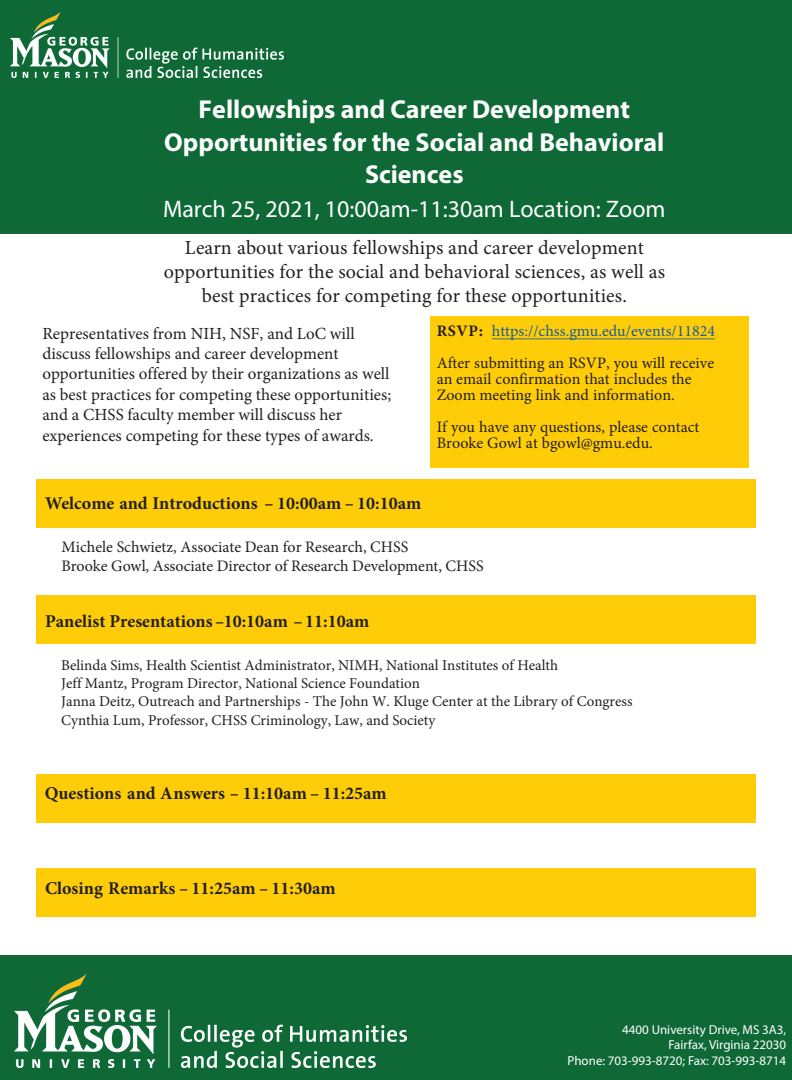
<style>
.page{position:relative;width:792px;height:1080px;background:#fff}
.page>*{position:absolute;margin:0;border:0;box-sizing:border-box;transform-origin:0 0}
.t1{font:700 26px/32.6px "Myriad Pro";color:#fff;text-align:center}
.t2{font:24px "Myriad Pro";color:#fff}
.t3{font:20px/23.7px "Minion Pro";letter-spacing:.005em;color:#231f20;text-align:center}
.t4{font:700 18px "Minion Pro";color:#231f20}
.t5{font:17px/20.4px "Minion Pro";color:#231f20}
.t6{font:16px/16px "Minion Pro";color:#231f20}
.t7{font:15px/18.3px "Minion Pro";color:#231f20}
.t8{font:13px "Myriad Pro";color:#fff}
.s1{font-weight:700}
.s2{font-family:"Minion Variable Concept"}
.s3{color:#175d9e}
</style>
<div class="page">
<div style="left:0;top:0;width:792px;height:234px;background:#0e6937"></div>
<div style="left:0;top:956px;width:792px;height:124px;background:#0e6937"></div>
<img style="left:14px;top:974px;width:393px;height:93px">
<img style="left:11px;top:13px;width:273px;height:64px">
<div style="left:36px;top:479px;width:720px;height:49px;background:#fecd08"></div>
<div style="left:36px;top:595px;width:720px;height:49px;background:#fecd08"></div>
<div style="left:36px;top:774px;width:720px;height:48px;background:#fecd08"></div>
<div style="left:430px;top:317px;width:318px;height:151px;background:#fecd08"></div>
<div style="left:36px;top:868px;width:720px;height:49px;background:#fecd08"></div>
<hr style="left:492px;top:338px;width:223px;height:1px;background:#175d9e">
<p class="t1" style="left:164px;top:92px;width:502px">Fellowships and Career Development<br>Opportunities for the Social and Behavioral<br>Sciences</p>
<p class="t2" style="left:163px;top:194px;width:504px">March 25, 2021, 10:00am-11:30am Location: Zoom</p>
<p class="t3" style="left:164px;top:236px;width:503px">Learn about various fellowships and career development opportunities for the social and behavioral sciences, as well as best practices for competing for these opportunities.</p>
<p class="t5" style="left:42px;top:323px;width:350px">Representatives from NIH, NSF, and LoC will discuss fellowships and career development opportunities offered by their organizations as well as best practices for competing these opportunities; and a CHSS faculty member will discuss her experiences competing for these types of awards.</p>
<p class="t6" style="left:437px;top:315px;width:280px;line-height:31.8px"><span class="s1">RSVP</span><span class="s2">:</span> <span class="s3">https://chss.gmu.edu/events/11824<br></span>After submitting an RSVP, you will receive</p>
<p class="t6" style="left:437px;top:370px;width:256px">an email confirmation that includes the<br>Zoom meeting link and information.</p>
<p class="t6" style="left:437px;top:418px;width:264px">If you have any questions, please contact<br>Brooke Gowl at bgowl@gmu.edu.</p>
<p class="t4" style="left:45px;top:491px;width:378px">Welcome and Introductions – 10:00am – 10:10am</p>
<p class="t6" style="left:62px;top:537px;width:424px;line-height:19.2px">Michele Schwietz, Associate Dean for Research, CHSS<br>Brooke Gowl, Associate Director of Research Development, CHSS</p>
<p class="t4" style="left:45px;top:608px;width:326px">Panelist Presentations – 10:10am – 11:10am</p>
<p class="t7" style="left:61px;top:656px;width:573px">Belinda Sims, Health Scientist Administrator, NIMH, National Institutes of Health<br>Jeff Mantz, Program Director, National Science Foundation<br>Janna Deitz, Outreach and Partnerships - The John W. Kluge Center at the Library of Congress Cynthia Lum, Professor, CHSS Criminology, Law, and Society</p>
<p class="t4" style="left:45px;top:781px;width:343px">Questions and Answers – 11:10am – 11:25am</p>
<p class="t4" style="left:45px;top:875px;width:292px">Closing Remarks – 11:25am – 11:30am</p>
<p class="t8" style="left:622px;top:1021px;width:166px">4400 University Drive, MS 3A3,</p>
<p class="t8" style="left:668px;top:1037px;width:119px">Fairfax, Virginia 22030</p>
<p class="t8" style="left:568px;top:1052px;width:220px">Phone: 703-993-8720; Fax: 703-993-8714</p>
</div>
